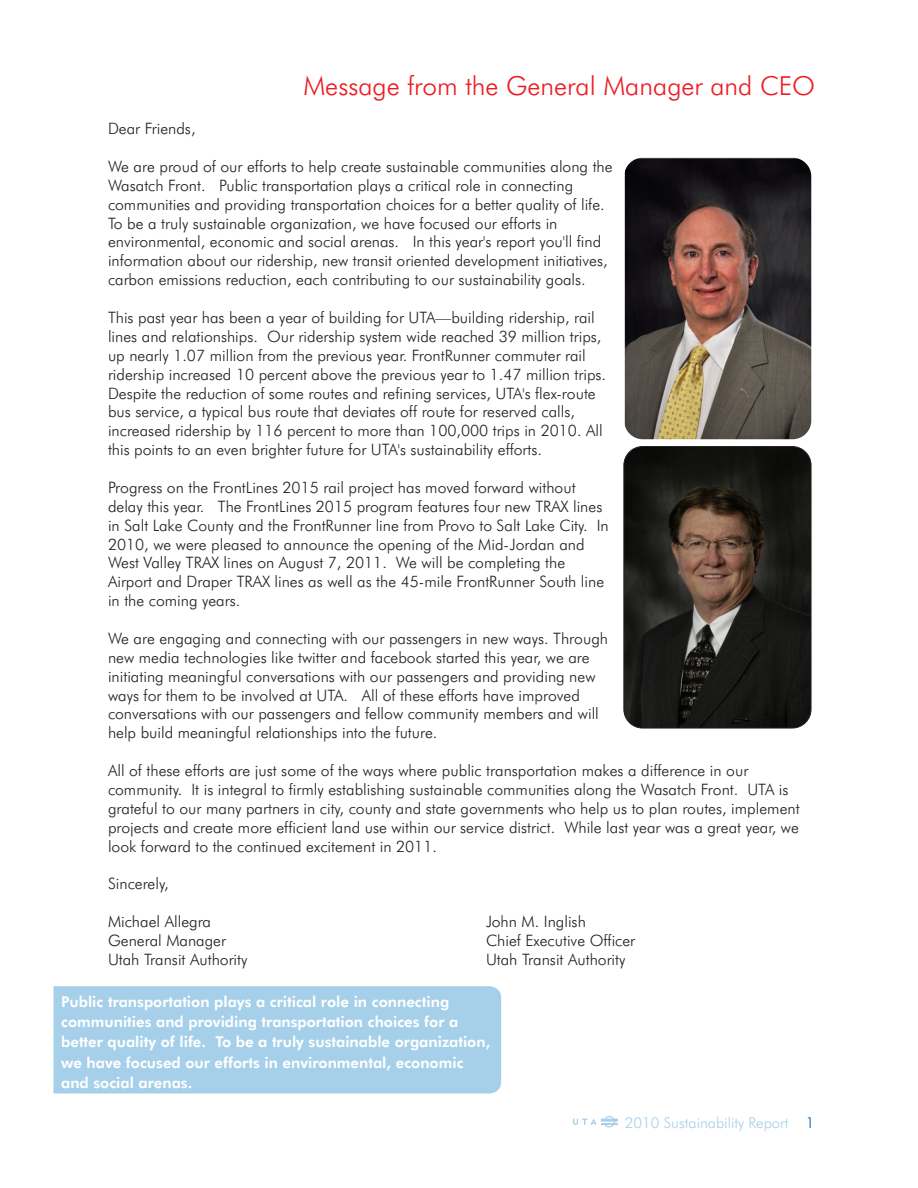
<style>
.page{position:relative;width:918px;height:1188px;background:#fff}
.page>*{position:absolute;margin:0;border:0;box-sizing:border-box;transform-origin:0 0}
.t1{font:300 26.25px "Futura BT";color:#ed1c24}
.t2{font:300 15.75px/18.9px "Futura BT";color:#231f20}
.t3{font:800 15px/20.2px "Futura BT";color:#fff}
.t4{font:300 15px "Futura BT";color:#a6d0ea}
.s1{color:#0054a6}
</style>
<div class="page">
<svg style="left:624px;top:158px;width:187px;height:281px;background:#564841"></svg>
<div style="left:53px;top:986px;width:448px;height:108px;background:#a6d0ea"></div>
<img style="left:624px;top:447px;width:187px;height:281px;border-radius:19px">
<div style="left:623px;top:446px;width:188px;height:282px;border:1px solid #231f20;border-radius:19px"></div>
<svg style="left:573px;top:1116px;width:45px;height:11px"></svg>
<h1 class="t1" style="left:303px;top:75px;width:513px">Message from the General Manager and CEO</h1>
<p class="t2" style="left:108px;top:121px;width:89px">Dear Friends,</p>
<p class="t2" style="left:108px;top:158px;width:506px">We are proud of our efforts to help create sustainable communities along the Wasatch Front. Public transportation plays a critical role in connecting communities and providing transportation choices for a better quality of life.<br>To be a truly sustainable organization, we have focused our efforts in environmental, economic and social arenas. In this year's report you'll find information about our ridership, new transit oriented development initiatives, carbon emissions reduction, each contributing to our sustainability goals.</p>
<p class="t2" style="left:108px;top:309px;width:500px">This past year has been a year of building for UTA—building ridership, rail lines and relationships. Our ridership system wide reached 39 million trips, up nearly 1.07 million from the previous year. FrontRunner commuter rail ridership increased 10 percent above the previous year to 1.47 million trips.<br>Despite the reduction of some routes and refining services, UTA's flex-route bus service, a typical bus route that deviates off route for reserved calls, increased ridership by 116 percent to more than 100,000 trips in 2010. All this points to an even brighter future for UTA's sustainability efforts.</p>
<p class="t2" style="left:108px;top:479px;width:502px">Progress on the FrontLines 2015 rail project has moved forward without delay this year. The FrontLines 2015 program features four new TRAX lines in Salt Lake County and the FrontRunner line from Provo to Salt Lake City. In 2010, we were pleased to announce the opening of the Mid-Jordan and West Valley TRAX lines on August 7, 2011. We will be completing the Airport and Draper TRAX lines as well as the 45-mile FrontRunner South line in the coming years.</p>
<p class="t2" style="left:108px;top:630px;width:502px">We are engaging and connecting with our passengers in new ways. Through new media technologies like twitter and facebook started this year, we are initiating meaningful conversations with our passengers and providing new ways for them to be involved at UTA. All of these efforts have improved conversations with our passengers and fellow community members and will help build meaningful relationships into the future.</p>
<p class="t2" style="left:108px;top:763px;width:693px">All of these efforts are just some of the ways where public transportation makes a difference in our community. It is integral to firmly establishing sustainable communities along the Wasatch Front. UTA is grateful to our many partners in city, county and state governments who help us to plan routes, implement projects and create more efficient land use within our service district. While last year was a great year, we look forward to the continued excitement in 2011.</p>
<p class="t2" style="left:108px;top:876px;width:62px">Sincerely,</p>
<p class="t2" style="left:108px;top:914px;width:105px">Michael Allegra</p>
<p class="t2" style="left:486px;top:914px;width:101px">John M. Inglish</p>
<p class="t2" style="left:108px;top:932px;width:120px">General Manager</p>
<p class="t2" style="left:486px;top:932px;width:151px">Chief Executive Officer</p>
<p class="t2" style="left:108px;top:951px;width:141px">Utah Transit Authority</p>
<p class="t2" style="left:486px;top:951px;width:141px">Utah Transit Authority</p>
<p class="t3" style="left:61px;top:993px;width:431px">Public transportation plays a critical role in connecting communities and providing transportation choices for a better quality of life. To be a truly sustainable organization, we have focused our efforts in environmental, economic and social arenas.</p>
<p class="t4" style="left:625px;top:1116px;width:191px">2010 Sustainability Report <span class="s1">1</span></p>
</div>
